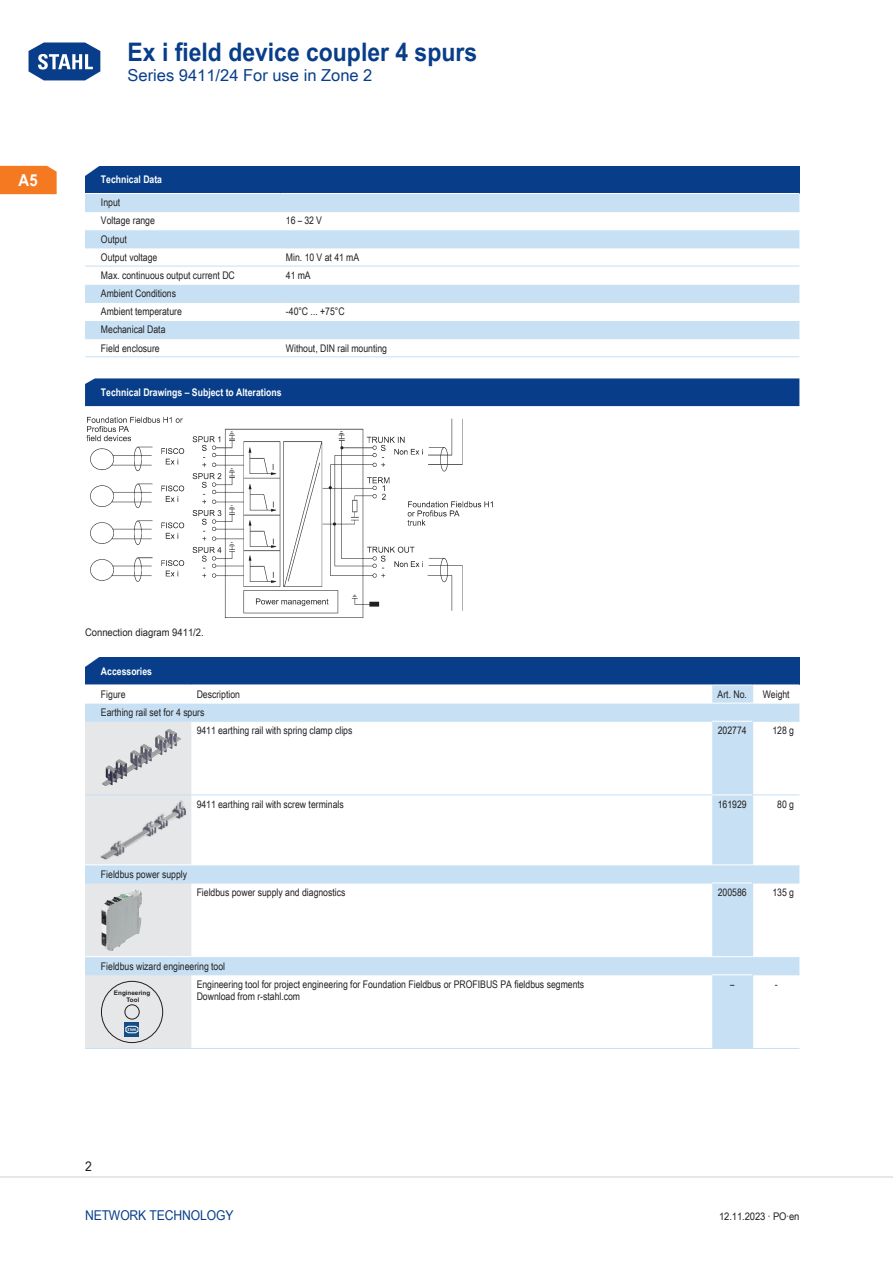
<style>
.page{position:relative;width:893px;height:1263px;background:#fff}
.page>*{position:absolute;margin:0;border:0;box-sizing:border-box;transform-origin:0 0}
.t1{font:700 25.5px "Arial Unicode MS";color:#083e89;scale:.9 1}
.TabHeader1stColumn{font:700 24px "Arial Unicode MS";color:#fff;scale:1.45 1}
.t2{font:16.5px "Arial Unicode MS";color:#083e89}
.t3{font:700 16.5px "Arial Unicode MS";color:#fff;scale:.9 1}
.t4{font:13.5px "Arial Unicode MS";letter-spacing:-.01em;color:#083e89;scale:.9 1}
.t5{font:13.5px "Arial Unicode MS";color:#231f20;scale:.9 1}
.TabBodyLeft{font:10.5px/12px "Arial Unicode MS";color:#231f20;scale:.83 1}
.TabBody1stColumn{font:10.5px "Arial Unicode MS";color:#231f20;scale:.83 1}
.TabBody1stColumnTitl{font:10.5px "Arial Unicode MS";color:#231f20;scale:.83 1}
.TabHeader1stColumn-2{font:700 10.5px "Arial Unicode MS";color:#fff;scale:.83 1}
.TabBodyLeft-2{font:10.5px "Arial Unicode MS";color:#231f20;scale:.9 1}
.TabBodyCenter{font:10.5px "Arial Unicode MS";color:#231f20;scale:.83 1}
.TabBodyRight{font:10.5px "Arial Unicode MS";color:#231f20;scale:.83 1}
.t6{font:700 6.3px/7.1px "Arial";color:#231f20;text-align:center}
.s1{font-weight:400;font-size:31.65px;color:#fff}
</style>
<div class="page">
<svg style="left:28px;top:42px;width:73px;height:39px"></svg>
<hr style="left:0;top:1176px;width:893px;height:2px;background:#e6e7e9">
<div style="left:0;top:166px;width:57px;height:28px;background:#f47921"></div>
<div style="left:85px;top:166px;width:714px;height:27px;background:#083e89"></div>
<svg style="left:85px;top:194px;width:714px;height:144px"></svg>
<hr style="left:85px;top:211px;width:196px;height:1px;background:#c7e0f3">
<hr style="left:281px;top:211px;width:518px;height:1px;background:#c7e0f3">
<hr style="left:85px;top:229px;width:196px;height:1px;background:#fff">
<hr style="left:281px;top:229px;width:518px;height:1px;background:#fff">
<hr style="left:85px;top:248px;width:196px;height:1px;background:#c7e0f3">
<hr style="left:281px;top:248px;width:518px;height:1px;background:#c7e0f3">
<hr style="left:85px;top:266px;width:196px;height:1px;background:#c7e0f3">
<hr style="left:281px;top:266px;width:518px;height:1px;background:#c7e0f3">
<hr style="left:85px;top:284px;width:196px;height:1px;background:#fff">
<hr style="left:281px;top:284px;width:518px;height:1px;background:#fff">
<hr style="left:85px;top:302px;width:196px;height:1px;background:#c7e0f3">
<hr style="left:281px;top:302px;width:518px;height:1px;background:#c7e0f3">
<hr style="left:85px;top:320px;width:196px;height:1px;background:#fff">
<hr style="left:281px;top:320px;width:518px;height:1px;background:#fff">
<hr style="left:85px;top:338px;width:196px;height:1px;background:#c7e0f3">
<hr style="left:85px;top:356px;width:196px;height:1px;background:#c7e0f3">
<hr style="left:281px;top:338px;width:518px;height:1px;background:#c7e0f3">
<hr style="left:281px;top:356px;width:518px;height:1px;background:#c7e0f3">
<div style="left:85px;top:378px;width:714px;height:28px;background:#083e89"></div>
<div style="left:85px;top:657px;width:714px;height:28px;background:#083e89"></div>
<svg style="left:85px;top:686px;width:714px;height:362px"></svg>
<svg style="left:752px;top:685px;width:1px;height:18px"></svg>
<hr style="left:85px;top:703px;width:85px;height:1px;background:#fff">
<svg style="left:170px;top:703px;width:21px;height:1px"></svg>
<hr style="left:191px;top:703px;width:521px;height:1px;background:#fff">
<hr style="left:712px;top:703px;width:41px;height:1px;background:#fff">
<hr style="left:753px;top:703px;width:46px;height:1px;background:#fff">
<hr style="left:191px;top:721px;width:521px;height:1px;background:#c7e0f3">
<hr style="left:712px;top:721px;width:40px;height:1px;background:#fff">
<hr style="left:752px;top:721px;width:47px;height:1px;background:#c7e0f3">
<hr style="left:752px;top:722px;width:1px;height:72px;background:#c7e0f3">
<hr style="left:191px;top:794px;width:521px;height:1px;background:#c7e0f3">
<hr style="left:712px;top:794px;width:40px;height:1px;background:#fff">
<hr style="left:752px;top:794px;width:47px;height:1px;background:#c7e0f3">
<hr style="left:752px;top:795px;width:1px;height:69px;background:#c7e0f3">
<hr style="left:191px;top:864px;width:521px;height:1px;background:#fff">
<hr style="left:712px;top:864px;width:41px;height:1px;background:#fff">
<hr style="left:753px;top:864px;width:46px;height:1px;background:#fff">
<hr style="left:191px;top:883px;width:521px;height:1px;background:#c7e0f3">
<hr style="left:712px;top:883px;width:40px;height:1px;background:#fff">
<hr style="left:752px;top:883px;width:47px;height:1px;background:#c7e0f3">
<hr style="left:752px;top:883px;width:1px;height:73px;background:#c7e0f3">
<hr style="left:191px;top:956px;width:521px;height:1px;background:#fff">
<hr style="left:712px;top:956px;width:41px;height:1px;background:#fff">
<hr style="left:753px;top:956px;width:46px;height:1px;background:#fff">
<hr style="left:191px;top:974px;width:521px;height:1px;background:#c7e0f3">
<hr style="left:191px;top:1048px;width:521px;height:1px;background:#c7e0f3">
<hr style="left:712px;top:974px;width:40px;height:1px;background:#fff">
<hr style="left:712px;top:1048px;width:41px;height:1px;background:#c7e0f3">
<hr style="left:752px;top:974px;width:47px;height:1px;background:#c7e0f3">
<hr style="left:753px;top:1048px;width:46px;height:1px;background:#c7e0f3">
<hr style="left:752px;top:975px;width:1px;height:73px;background:#c7e0f3">
<svg style="left:85px;top:721px;width:106px;height:328px;background:#d7dbdf"></svg>
<img style="left:86px;top:417px;width:407px;height:201px">
<h1 class="t1" style="left:26px;top:33px;width:502px"><span class="s1">Home</span> Ex i field device coupler 4 spurs</h1>
<h3 class="t2" style="left:128px;top:63px;width:246px">Series 9411/24 For use in Zone 2</h3>
<h3 class="t3" style="left:19px;top:168px;width:23px">A5</h3>
<p class="TabHeader1stColumn" style="left:82px;top:154px;width:16px">◤</p>
<p class="TabHeader1stColumn-2" style="left:101px;top:172px;width:75px">Technical Data</p>
<p class="TabBody1stColumn" style="left:101px;top:195px;width:25px">Input</p>
<p class="TabBody1stColumn" style="left:101px;top:213px;width:66px">Voltage range</p>
<p class="TabBodyLeft" style="left:286px;top:215px;width:45px">16 – 32 V</p>
<p class="TabBody1stColumn" style="left:101px;top:231px;width:33px">Output</p>
<p class="TabBody1stColumn" style="left:101px;top:249px;width:69px">Output voltage</p>
<p class="TabBodyLeft" style="left:286px;top:251px;width:90px">Min. 10 V at 41 mA</p>
<p class="TabBody1stColumn" style="left:101px;top:268px;width:163px">Max. continuous output current DC</p>
<p class="TabBodyLeft" style="left:286px;top:269px;width:31px">41 mA</p>
<p class="TabBody1stColumn" style="left:101px;top:286px;width:92px">Ambient Conditions</p>
<p class="TabBody1stColumn" style="left:101px;top:304px;width:99px">Ambient temperature</p>
<p class="TabBodyLeft" style="left:286px;top:305px;width:71px">-40°C ... +75°C</p>
<p class="TabBody1stColumn" style="left:101px;top:322px;width:79px">Mechanical Data</p>
<p class="TabBody1stColumn" style="left:101px;top:340px;width:72px">Field enclosure</p>
<p class="TabBodyLeft" style="left:286px;top:342px;width:123px">Without, DIN rail mounting</p>
<p class="TabHeader1stColumn-2" style="left:101px;top:385px;width:219px">Technical Drawings – Subject to Alterations</p>
<p class="TabBodyLeft-2" style="left:85px;top:625px;width:133px">Connection diagram 9411/2.</p>
<p class="TabHeader1stColumn" style="left:82px;top:645px;width:16px">◤</p>
<p class="TabHeader1stColumn-2" style="left:101px;top:663px;width:63px">Accessories</p>
<p class="TabBody1stColumn" style="left:101px;top:686px;width:31px">Figure</p>
<p class="TabBodyLeft" style="left:197px;top:688px;width:54px">Description</p>
<p class="TabBodyCenter" style="left:718px;top:686px;width:37px">Art. No.</p>
<p class="TabBodyCenter" style="left:763px;top:686px;width:34px">Weight</p>
<p class="TabBody1stColumnTitl" style="left:101px;top:705px;width:126px">Earthing rail set for 4 spurs</p>
<p class="TabBodyLeft" style="left:197px;top:724px;width:189px">9411 earthing rail with spring clamp clips</p>
<p class="TabBodyCenter" style="left:718px;top:723px;width:36px">202774</p>
<p class="TabBodyRight" style="left:772px;top:723px;width:28px">128 g</p>
<p class="TabBodyLeft" style="left:197px;top:798px;width:179px">9411 earthing rail with screw terminals</p>
<p class="TabBodyCenter" style="left:718px;top:796px;width:36px">161929</p>
<p class="TabBodyRight" style="left:777px;top:796px;width:22px">80 g</p>
<p class="TabBody1stColumnTitl" style="left:101px;top:866px;width:105px">Fieldbus power supply</p>
<p class="TabBodyLeft" style="left:197px;top:886px;width:181px">Fieldbus power supply and diagnostics</p>
<p class="TabBodyCenter" style="left:718px;top:884px;width:36px">200586</p>
<p class="TabBodyRight" style="left:772px;top:884px;width:28px">135 g</p>
<p class="TabBody1stColumnTitl" style="left:101px;top:958px;width:151px">Fieldbus wizard engineering tool</p>
<p class="t6" style="left:114px;top:989px;width:38px">Engineering<br>Tool</p>
<p class="TabBodyLeft" style="left:197px;top:978px;width:468px">Engineering tool for project engineering for Foundation Fieldbus or PROFIBUS PA fieldbus segments<br>Download from r-stahl.com</p>
<p class="TabBodyCenter" style="left:730px;top:976px;width:7px">–</p>
<p class="TabBodyCenter" style="left:775px;top:976px;width:5px">-</p>
<p class="t5" style="left:85px;top:1157px;width:9px">2</p>
<p class="t4" style="left:85px;top:1205px;width:109px">Network Techno</p>
<p class="t4" style="left:200px;top:1205px;width:39px">logy</p>
<p class="TabBodyLeft-2" style="left:719px;top:1208px;width:91px">12.11.2023 · PO·en</p>
</div>
